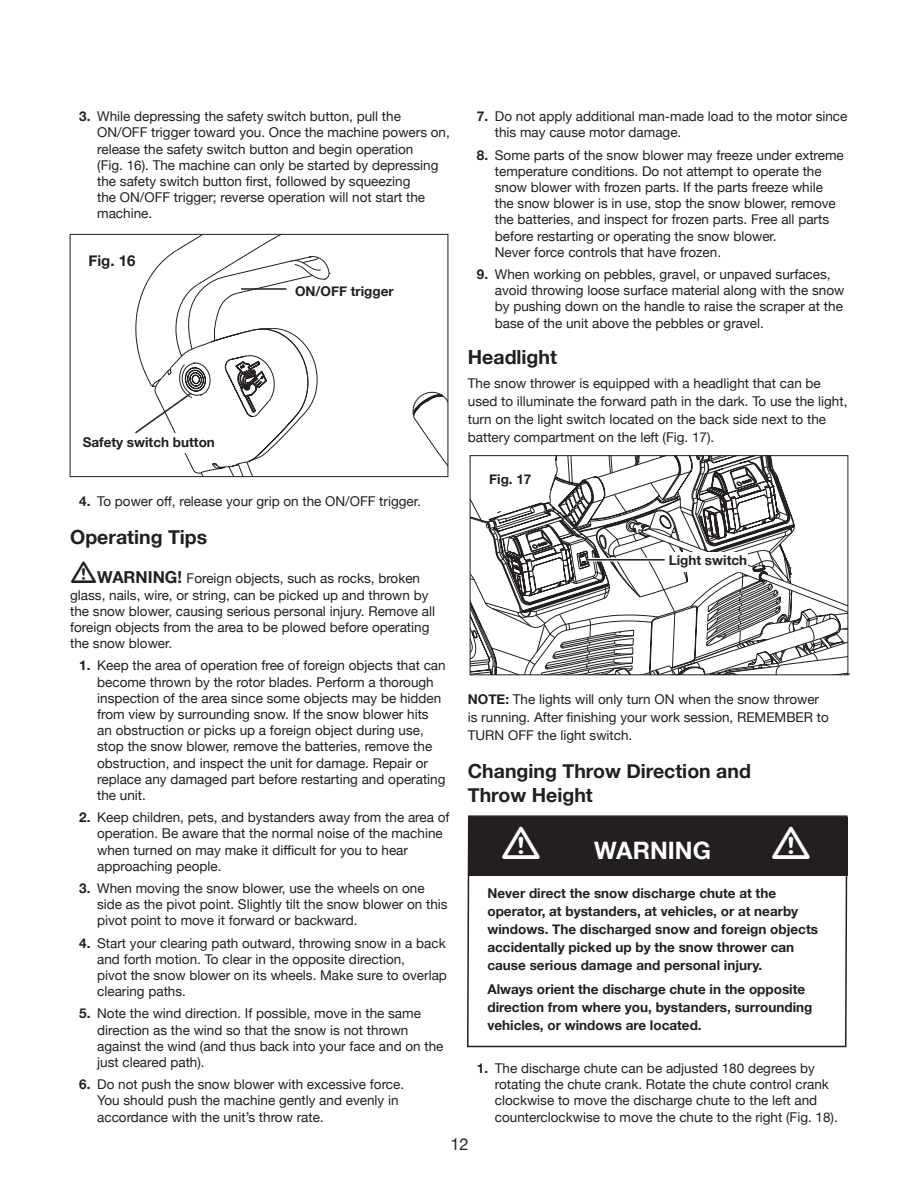
<style>
.page{position:relative;width:918px;height:1188px;background:#fff}
.page>*{position:absolute;margin:0;border:0;box-sizing:border-box;transform-origin:0 0}
.t1{font:700 24px "Helvetica Neue";color:#fff}
.t2{font:700 19.5px/23.4px "Helvetica Neue";color:#231f20}
.t3{font:16.5px "Helvetica Neue";color:#231f20}
.t4{font:700 15px "Helvetica Neue";color:#231f20}
.t5{font:13.5px/16.2px "Helvetica Neue";color:#231f20}
.t6{font:700 13.5px/18px "Helvetica Neue";color:#231f20}
.s1{font-weight:700}
.s2{font-weight:700;font-size:16.5px}
</style>
<div class="page">
<svg style="left:133px;top:234px;width:315px;height:243px"></svg>
<hr style="left:241px;top:288px;width:45px;height:2px;background:#231f20">
<svg style="left:472px;top:457px;width:374px;height:216px"></svg>
<div style="left:470px;top:455px;width:378px;height:220px;border:1px solid #231f20"></div>
<hr style="left:588px;top:560px;width:77px;height:2px;background:#fff">
<hr style="left:588px;top:558px;width:77px;height:1px;background:#fff">
<div style="left:489px;top:471px;width:48px;height:18px;background:#fff"></div>
<div style="left:669px;top:552px;width:79px;height:19px;background:#fff"></div>
<hr style="left:588px;top:559px;width:77px;height:2px;background:#231f20">
<svg style="left:467px;top:815px;width:381px;height:233px"></svg>
<svg style="left:502px;top:827px;width:38px;height:32px"></svg>
<svg style="left:772px;top:827px;width:38px;height:32px"></svg>
<p class="t5" style="left:97px;top:109px;width:354px;text-indent:-18px"><span class="s1">3.</span> While depressing the safety switch button, pull the ON/OFF trigger toward you. Once the machine powers on, release the safety switch button and begin operation<br>(Fig. 16). The machine can only be started by depressing the safety switch button first, followed by squeezing<br>the ON/OFF trigger; reverse operation will not start the machine.</p>
<p class="t4" style="left:88px;top:248px;width:48px">Fig. 16</p>
<p class="t6" style="left:83px;top:433px;width:134px">Safety switch button</p>
<p class="t6" style="left:295px;top:282px;width:100px">ON/OFF trigger</p>
<p class="t5" style="left:79px;top:494px;width:343px"><span class="s1">4.</span> To power off, release your grip on the ON/OFF trigger.</p>
<h2 class="t2" style="left:70px;top:526px;width:139px">Operating Tips</h2>
<p class="t5" style="left:70px;top:571px;width:367px;text-indent:27px"><span class="s2">WARNING!</span> Foreign objects, such as rocks, broken glass, nails, wire, or string, can be picked up and thrown by the snow blower, causing serious personal injury. Remove all foreign objects from the area to be plowed before operating the snow blower.</p>
<p class="t5" style="left:97px;top:658px;width:350px;text-indent:-18px"><span class="s1">1.</span> Keep the area of operation free of foreign objects that can become thrown by the rotor blades. Perform a thorough inspection of the area since some objects may be hidden from view by surrounding snow. If the snow blower hits an obstruction or picks up a foreign object during use, stop the snow blower, remove the batteries, remove the obstruction, and inspect the unit for damage. Repair or replace any damaged part before restarting and operating the unit.</p>
<p class="t5" style="left:97px;top:810px;width:354px;text-indent:-18px"><span class="s1">2.</span> Keep children, pets, and bystanders away from the area of operation. Be aware that the normal noise of the machine when turned on may make it difficult for you to hear approaching people.</p>
<p class="t5" style="left:97px;top:881px;width:352px;text-indent:-18px"><span class="s1">3.</span> When moving the snow blower, use the wheels on one side as the pivot point. Slightly tilt the snow blower on this pivot point to move it forward or backward.</p>
<p class="t5" style="left:97px;top:936px;width:351px;text-indent:-18px"><span class="s1">4.</span> Start your clearing path outward, throwing snow in a back and forth motion. To clear in the opposite direction,<br>pivot the snow blower on its wheels. Make sure to overlap clearing paths.</p>
<p class="t5" style="left:97px;top:1006px;width:348px;text-indent:-18px"><span class="s1">5.</span> Note the wind direction. If possible, move in the same direction as the wind so that the snow is not thrown against the wind (and thus back into your face and on the just cleared path).</p>
<p class="t5" style="left:97px;top:1077px;width:309px;text-indent:-18px"><span class="s1">6.</span> Do not push the snow blower with excessive force.<br>You should push the machine gently and evenly in accordance with the unit’s throw rate.</p>
<p class="t5" style="left:495px;top:109px;width:354px;text-indent:-18px"><span class="s1">7.</span> Do not apply additional man-made load to the motor since this may cause motor damage.</p>
<p class="t5" style="left:495px;top:147px;width:351px;text-indent:-18px"><span class="s1">8.</span> Some parts of the snow blower may freeze under extreme temperature conditions. Do not attempt to operate the snow blower with frozen parts. If the parts freeze while the snow blower is in use, stop the snow blower, remove the batteries, and inspect for frozen parts. Free all parts before restarting or operating the snow blower.<br>Never force controls that have frozen.</p>
<p class="t5" style="left:495px;top:267px;width:351px;text-indent:-18px"><span class="s1">9.</span> When working on pebbles, gravel, or unpaved surfaces, avoid throwing loose surface material along with the snow by pushing down on the handle to raise the scraper at the base of the unit above the pebbles or gravel.</p>
<h2 class="t2" style="left:468px;top:345px;width:91px">Headlight</h2>
<p class="t5" style="left:468px;top:375px;width:381px;line-height:18px">The snow thrower is equipped with a headlight that can be used to illuminate the forward path in the dark. To use the light, turn on the light switch located on the back side next to the battery compartment on the left (Fig. 17).</p>
<p class="t6" style="left:489px;top:470px;width:44px">Fig. 17</p>
<p class="t6" style="left:669px;top:552px;width:80px">Light switch</p>
<p class="t5" style="left:468px;top:691px;width:363px;line-height:18px"><span class="s1">NOTE:</span> The lights will only turn ON when the snow thrower is running. After finishing your work session, REMEMBER to<br>TURN OFF the light switch.</p>
<h2 class="t2" style="left:468px;top:760px;width:285px">Changing Throw Direction and<br>Throw Height</h2>
<h1 class="t1" style="left:594px;top:832px;width:118px">WARNING</h1>
<p class="t6" style="left:487px;top:885px;width:332px">Never direct the snow discharge chute at the operator, at bystanders, at vehicles, or at nearby windows. The discharged snow and foreign objects accidentally picked up by the snow thrower can cause serious damage and personal injury.</p>
<p class="t6" style="left:487px;top:981px;width:327px">Always orient the discharge chute in the opposite direction from where you, bystanders, surrounding vehicles, or windows are located.</p>
<p class="t5" style="left:495px;top:1061px;width:345px;text-indent:-18px"><span class="s1">1.</span> The discharge chute can be adjusted 180 degrees by rotating the chute crank. Rotate the chute control crank clockwise to move the discharge chute to the left and counterclockwise to move the chute to the right (Fig. 18).</p>
<p class="t3" style="left:450px;top:1132px;width:20px">12</p>
</div>
